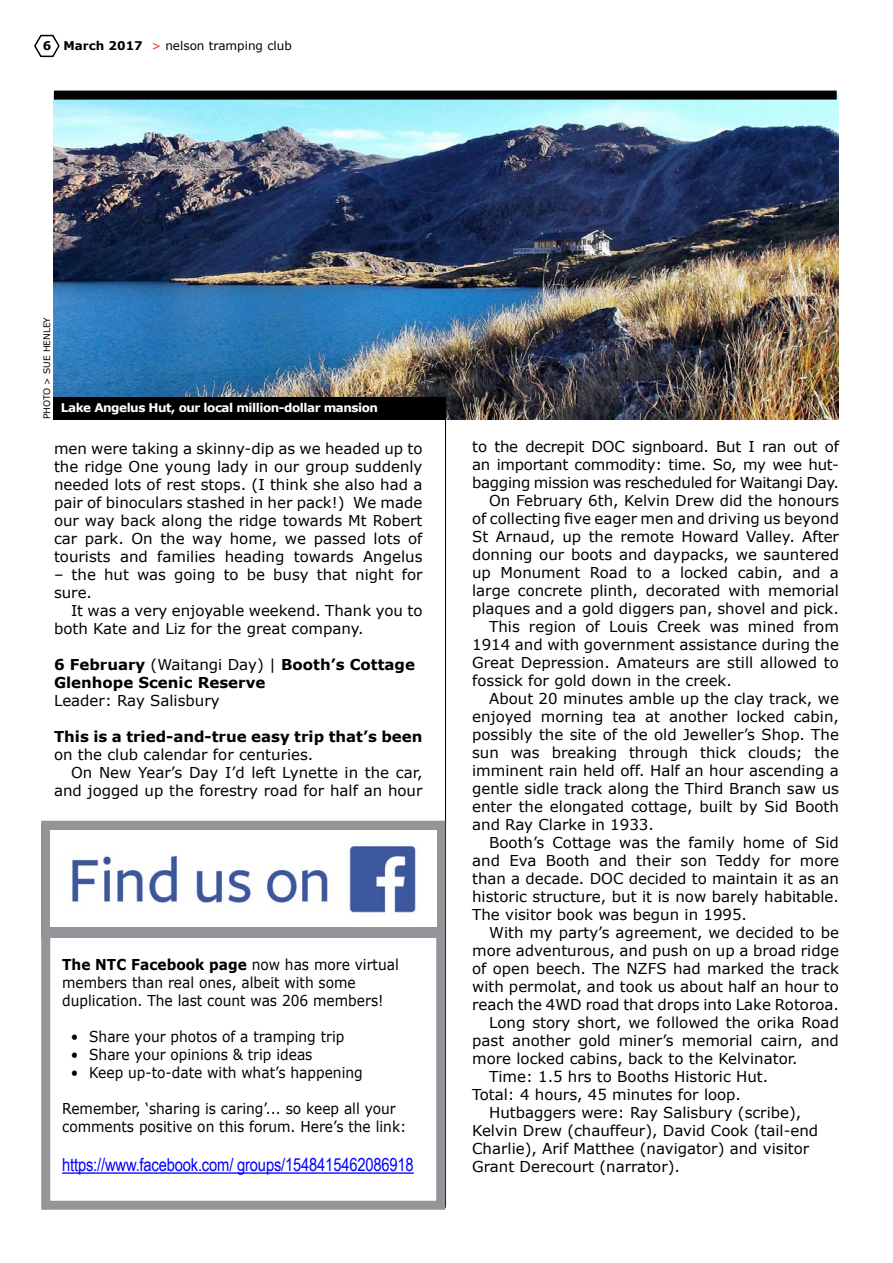
<style>
.page{position:relative;width:893px;height:1263px;background:#fff}
.page>*{position:absolute;margin:0;border:0;box-sizing:border-box;transform-origin:0 0}
.t1{font:18px "Arial Narrow";letter-spacing:-.01em;color:#00f}
.t2{font:15px/18px "Verdana";color:#000}
.t3{font:15px/18px "Verdana";color:#000;scale:.92 1}
.t4{font:15px "Verdana";letter-spacing:-.02em;color:#000}
.t5{font:700 15px/18px "Verdana";color:#000}
.t6{font:700 12px "Verdana";letter-spacing:-.04em;color:#fff}
.t7{font:12px "Verdana";color:#000}
.t8{font:9px "Verdana";color:#000}
.s1{font-weight:700}
.s2{color:#ee2d2c}
.s3{font-weight:400}
</style>
<div class="page">
<img style="left:54px;top:93px;width:785px;height:326px">
<svg style="left:34px;top:34px;width:26px;height:24px"></svg>
<hr style="left:445px;top:419px;width:1px;height:789px;background:#000">
<div style="left:53px;top:397px;width:392px;height:23px;background:#000"></div>
<div style="left:54px;top:91px;width:783px;height:9px;background:#000"></div>
<div style="left:41px;top:821px;width:404px;height:389px;border:9px solid #939598"></div>
<hr style="left:62px;top:1172px;width:352px;height:2px;background:#00f">
<div style="left:41px;top:823px;width:403px;height:115px;background:#939598"></div>
<img style="left:51px;top:831px;width:385px;height:95px">
<p class="t7" style="left:43px;top:37px;width:251px"><span class="s1">6 March 2017</span> <span class="s2">&gt;</span> nelson tramping club</p>
<p class="t8" style="left:41px;top:419px;width:104px;rotate:-90deg">PHOTO &gt; SUE HENLEY</p>
<p class="t6" style="left:61px;top:399px;width:319px">Lake Angelus Hut, our local million-dollar mansion</p>
<p class="t2" style="left:54px;top:440px;width:370px;text-align:justify">men were taking a skinny-dip as we headed up to the ridge One young lady in our group suddenly needed lots of rest stops. (I think she also had a pair of binoculars stashed in her pack!) We made our way back along the ridge towards Mt Robert car park. On the way home, we passed lots of tourists and families heading towards Angelus</p>
<p class="t2" style="left:54px;top:566px;width:370px">– the hut was going to be busy that night for sure.</p>
<p class="t2" style="left:54px;top:602px;width:370px;text-indent:17px">It was a very enjoyable weekend. Thank you to both Kate and Liz for the great company.</p>
<p class="t5" style="left:54px;top:655px;width:363px">6 February <span class="s3">(Waitangi Day) |</span> Booth’s Cottage<br>Glenhope Scenic Reserve</p>
<p class="t2" style="left:54px;top:692px;width:167px">Leader: Ray Salisbury</p>
<p class="t5" style="left:54px;top:727px;width:370px">This is a tried-and-true easy trip that’s been</p>
<p class="t2" style="left:54px;top:746px;width:261px">on the club calendar for centuries.</p>
<p class="t2" style="left:71px;top:764px;width:353px">On New Year’s Day I’d left Lynette in the car,</p>
<p class="t2" style="left:54px;top:782px;width:370px">and jogged up the forestry road for half an hour</p>
<p class="t3" style="left:62px;top:955px;width:367px"><span class="s1">The NTC Facebook page</span> now has more virtual members than real ones, albeit with some duplication. The last count was 206 members!</p>
<p class="t3" style="left:71px;top:1027px;width:299px">• Share your photos of a tramping trip</p>
<p class="t3" style="left:71px;top:1045px;width:264px">• Share your opinions &amp; trip ideas</p>
<p class="t3" style="left:71px;top:1063px;width:319px">• Keep up-to-date with what’s happening</p>
<p class="t3" style="left:62px;top:1099px;width:376px">Remember, ‘sharing is caring’... so keep all your comments positive on this forum. Here’s the link:</p>
<p class="t1" style="left:62px;top:1151px;width:353px">https://www.facebook.com/ groups/1548415462086918</p>
<p class="t4" style="left:472px;top:436px;width:368px">to the decrepit DOC signboard. But I ran out of</p>
<p class="t4" style="left:472px;top:454px;width:368px">an important commodity: time. So, my wee hut-</p>
<p class="t4" style="left:472px;top:472px;width:368px">bagging mission was rescheduled for Waitangi Day.</p>
<p class="t2" style="left:489px;top:491px;width:351px">On February 6th, Kelvin Drew did the honours</p>
<p class="t2" style="left:472px;top:509px;width:368px">of collecting five eager men and driving us beyond</p>
<p class="t2" style="left:472px;top:527px;width:368px">St Arnaud, up the remote Howard Valley. After</p>
<p class="t2" style="left:472px;top:545px;width:368px">donning our boots and daypacks, we sauntered</p>
<p class="t2" style="left:472px;top:563px;width:368px">up Monument Road to a locked cabin, and a</p>
<p class="t2" style="left:472px;top:581px;width:368px">large concrete plinth, decorated with memorial</p>
<p class="t2" style="left:472px;top:599px;width:368px">plaques and a gold diggers pan, shovel and pick.</p>
<p class="t2" style="left:489px;top:617px;width:351px">This region of Louis Creek was mined from</p>
<p class="t2" style="left:472px;top:635px;width:368px">1914 and with government assistance during the</p>
<p class="t2" style="left:472px;top:653px;width:368px">Great Depression. Amateurs are still allowed to</p>
<p class="t2" style="left:472px;top:671px;width:261px">fossick for gold down in the creek.</p>
<p class="t2" style="left:489px;top:689px;width:351px">About 20 minutes amble up the clay track, we</p>
<p class="t2" style="left:472px;top:707px;width:368px">enjoyed morning tea at another locked cabin,</p>
<p class="t2" style="left:472px;top:725px;width:368px">possibly the site of the old Jeweller’s Shop. The</p>
<p class="t2" style="left:472px;top:743px;width:368px">sun was breaking through thick clouds; the</p>
<p class="t2" style="left:472px;top:761px;width:368px">imminent rain held off. Half an hour ascending a</p>
<p class="t2" style="left:472px;top:779px;width:368px">gentle sidle track along the Third Branch saw us</p>
<p class="t2" style="left:472px;top:797px;width:368px">enter the elongated cottage, built by Sid Booth</p>
<p class="t2" style="left:472px;top:815px;width:183px">and Ray Clarke in 1933.</p>
<p class="t2" style="left:489px;top:833px;width:351px">Booth’s Cottage was the family home of Sid</p>
<p class="t2" style="left:472px;top:851px;width:368px">and Eva Booth and their son Teddy for more</p>
<p class="t2" style="left:472px;top:869px;width:368px">than a decade. DOC decided to maintain it as an</p>
<p class="t2" style="left:472px;top:887px;width:368px">historic structure, but it is now barely habitable.</p>
<p class="t2" style="left:472px;top:905px;width:276px">The visitor book was begun in 1995.</p>
<p class="t2" style="left:489px;top:923px;width:351px">With my party’s agreement, we decided to be</p>
<p class="t2" style="left:472px;top:941px;width:368px">more adventurous, and push on up a broad ridge</p>
<p class="t2" style="left:472px;top:959px;width:368px">of open beech. The NZFS had marked the track</p>
<p class="t2" style="left:472px;top:977px;width:368px">with permolat, and took us about half an hour to</p>
<p class="t2" style="left:472px;top:995px;width:368px">reach the 4WD road that drops into Lake Rotoroa.</p>
<p class="t2" style="left:489px;top:1013px;width:351px">Long story short, we followed the orika Road</p>
<p class="t2" style="left:472px;top:1031px;width:368px">past another gold miner’s memorial cairn, and</p>
<p class="t2" style="left:472px;top:1049px;width:327px">more locked cabins, back to the Kelvinator.</p>
<p class="t2" style="left:489px;top:1067px;width:281px">Time: 1.5 hrs to Booths Historic Hut.</p>
<p class="t2" style="left:472px;top:1085px;width:270px">Total: 4 hours, 45 minutes for loop.</p>
<p class="t2" style="left:489px;top:1103px;width:314px">Hutbaggers were: Ray Salisbury (scribe),</p>
<p class="t2" style="left:472px;top:1121px;width:348px">Kelvin Drew (chauffeur), David Cook (tail-end</p>
<p class="t2" style="left:472px;top:1139px;width:339px">Charlie), Arif Matthee (navigator) and visitor</p>
<p class="t2" style="left:472px;top:1157px;width:209px">Grant Derecourt (narrator).</p>
</div>
